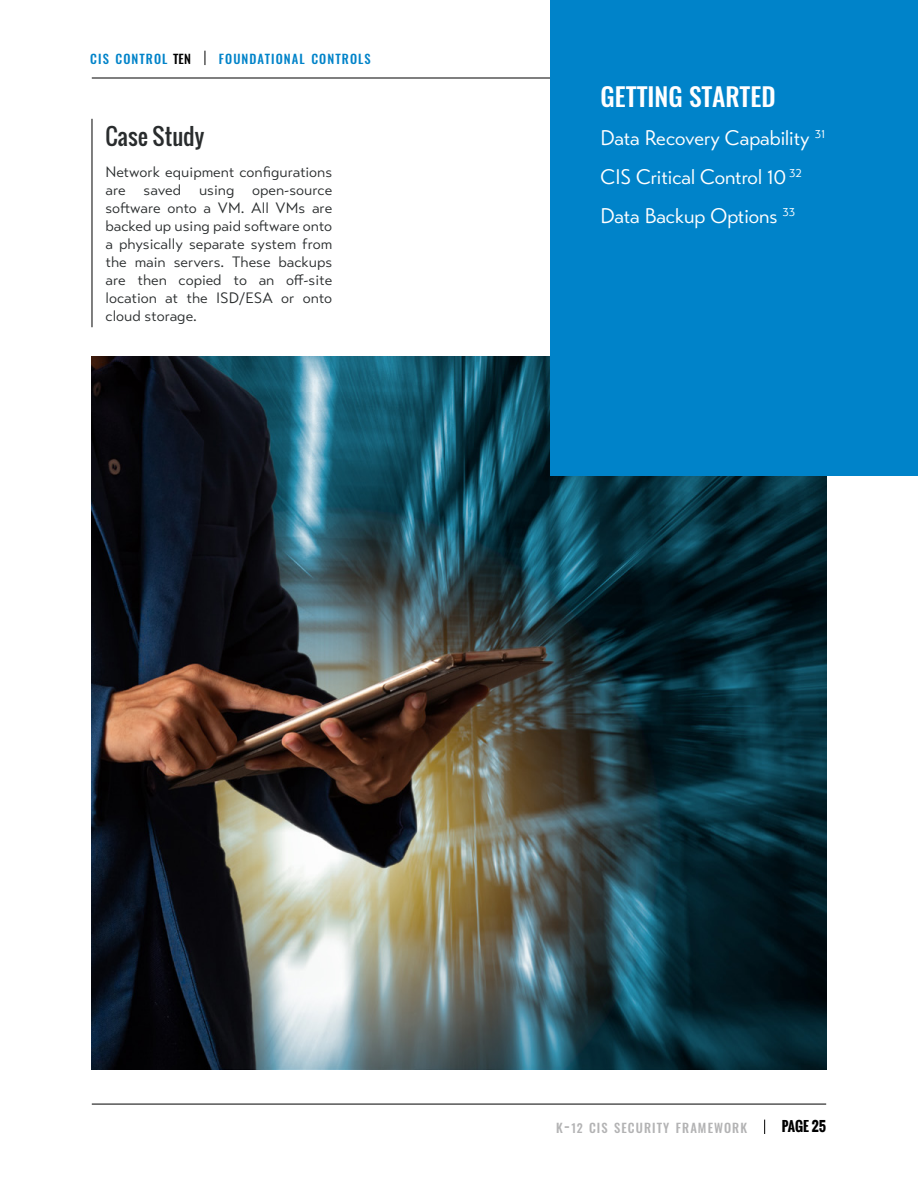
<style>
.page{position:relative;width:918px;height:1188px;background:#fff}
.page>*{position:absolute;margin:0;border:0;box-sizing:border-box;transform-origin:0 0}
.t1{font:500 25.5px "Oswald";color:#fff}
.t2{font:22.5px "Oswald";color:#292c2d}
.t3{font:21px/38.7px "Transat Standard";color:#fff}
.t4{font:15px/18px "Transat Text Standard";color:#292c2d;text-align:justify}
.t5{font:700 13.5px "Oswald";letter-spacing:-.005em;color:#000}
.t6{font:500 12.6px "Oswald";letter-spacing:.085em;color:#0083c9}
.t7{font:500 12.6px "Oswald";letter-spacing:.085em;color:#b3b3b4}
.s1{color:#000}
.s2{font-size:18px}
.s3{font-size:12px}
</style>
<div class="page">
<hr style="left:92px;top:1104px;width:734px;height:1px;background:#000">
<svg style="left:764px;top:1120px;width:1px;height:14px"></svg>
<hr style="left:92px;top:78px;width:459px;height:1px;background:#000">
<img style="left:92px;top:356px;width:734px;height:713px">
<hr style="left:92px;top:119px;width:1px;height:208px;background:#000">
<div style="left:551px;top:0;width:367px;height:475px;background:#0083c9"></div>
<svg style="left:205px;top:51px;width:1px;height:14px"></svg>
<p class="t6" style="left:90px;top:52px;width:102px">CIS CONTROL <span class="s1">TEN</span></p>
<p class="t6" style="left:219px;top:52px;width:153px">FOUNDATIONAL CONTROLS</p>
<h2 class="t2" style="left:105px;top:119px;width:100px">Case Study</h2>
<p class="t4" style="left:105px;top:163px;width:228px">Network equipment configurations are saved using open-source software onto a VM. All VMs are backed up using paid software onto a physically separate system from the main servers. These backups are then copied to an off-site location at the ISD/ESA or onto cloud storage.</p>
<h1 class="t1" style="left:601px;top:83px;width:177px">GETTING STARTED</h1>
<h3 class="t3" style="left:601px;top:119px;width:226px">Data Recovery Capability <sup>31<br></sup>CIS Critical Control 10 <sup>32<br></sup>Data Backup Options <sup>33</sup></h3>
<p class="t7" style="left:556px;top:1121px;width:192px">K<span class="s2">-</span><span class="s3">12</span> CIS SECURITY FRAMEWORK</p>
<p class="t5" style="left:782px;top:1116px;width:46px">PAGE 25</p>
</div>
